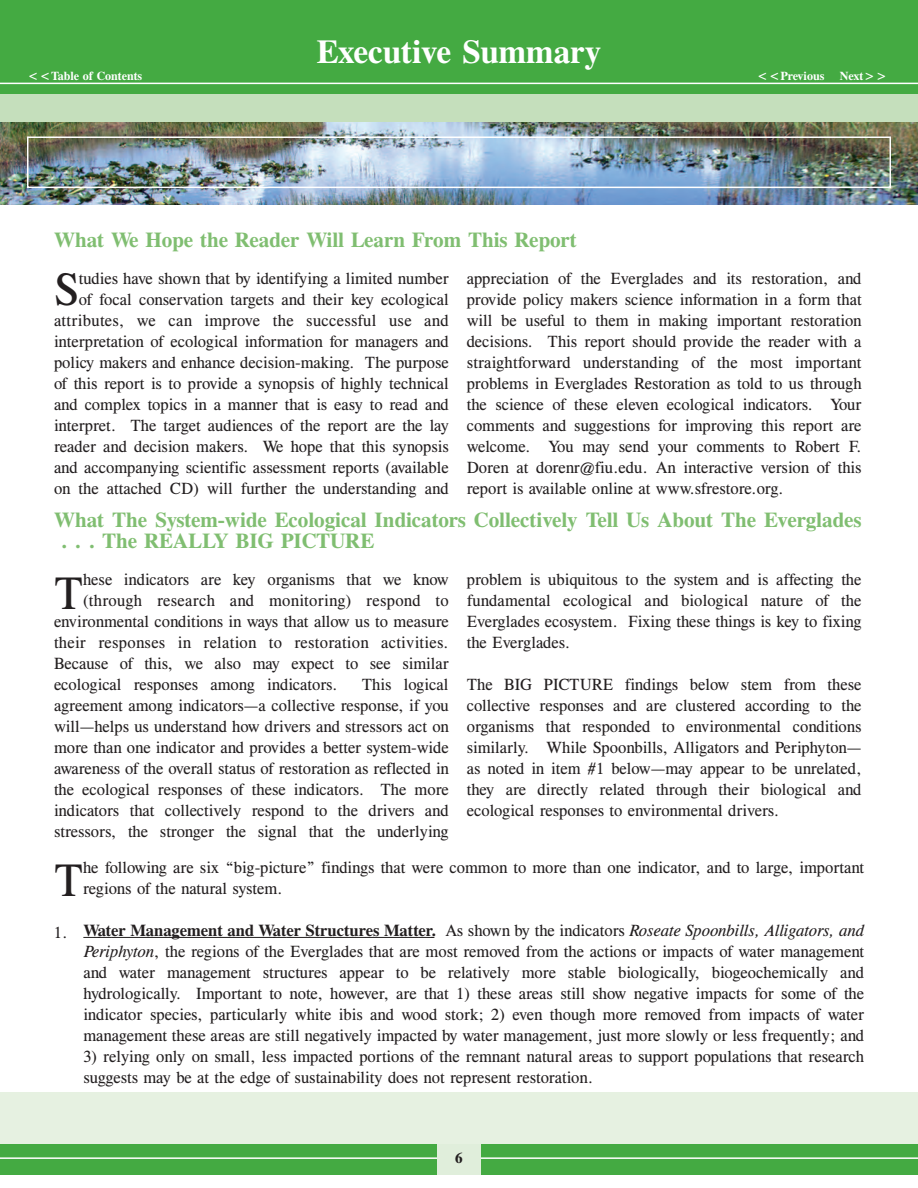
<style>
.page{position:relative;width:918px;height:1188px;background:#fff}
.page>*{position:absolute;margin:0;border:0;box-sizing:border-box;transform-origin:0 0}
.t1{font:46.35px "Times E";color:#231f20}
.t2{font:700 33px "Times E";color:#fff}
.t3{font:700 21px/21px "Times E";color:#80be71}
.t4{font:16.5px/21px "Times E";color:#231f20;text-align:justify}
.t5{font:16.5px "Times E";letter-spacing:.02em;color:#231f20}
.t6{font:700 15px "Times E";color:#231f20}
.t7{font:700 12px "Times E";color:#fff}
.s1{font-weight:700}
.s2{font-style:italic}
</style>
<div class="page">
<div style="left:0;top:1092px;width:918px;height:56px;background:#e6f1e1"></div>
<div style="left:0;top:1144px;width:918px;height:30px;background:#44aa42"></div>
<hr style="left:0;top:1157px;width:918px;height:2px;background:#fff">
<div style="left:437px;top:1144px;width:44px;height:30px;background:#e0eedb"></div>
<img style="left:0;top:122px;width:918px;height:83px">
<div style="left:0;top:28px;width:918px;height:94px;background:#c5dfbc"></div>
<div style="left:0;top:0;width:918px;height:94px;background:#44aa42"></div>
<hr style="left:0;top:83px;width:918px;height:1px;background:#fff">
<div style="left:27px;top:136px;width:864px;height:52px;border:2px solid #fff"></div>
<svg style="left:83px;top:937px;width:28px;height:1px"></svg>
<hr style="left:111px;top:937px;width:164px;height:1px;background:#231f20">
<hr style="left:286px;top:937px;width:80px;height:1px;background:#231f20">
<hr style="left:366px;top:937px;width:53px;height:1px;background:#231f20">
<svg style="left:419px;top:937px;width:15px;height:1px"></svg>
<h2 class="t2" style="left:317px;top:40px;width:286px">Executive Summary</h2>
<p class="t7" style="left:27px;top:71px;width:117px">&lt;&lt;Table of Contents</p>
<p class="t7" style="left:756px;top:71px;width:70px">&lt;&lt;Previous</p>
<p class="t7" style="left:840px;top:71px;width:49px">Next&gt;&gt;</p>
<p class="t3" style="left:54px;top:231px;width:524px">What We Hope the Reader Will Learn From This Report</p>
<p class="t4" style="left:54px;top:270px;width:396px;text-align:right">tudies have shown that by identifying a limited number<br>of focal conservation targets and their key ecological attributes, we can improve the successful use and interpretation of ecological information for managers and policy makers and enhance decision-making. The purpose of this report is to provide a synopsis of highly technical and complex topics in a manner that is easy to read and interpret. The target audiences of the report are the lay reader and decision makers. We hope that this synopsis and accompanying scientific assessment reports (available on the attached CD) will further the understanding and</p>
<p class="t4" style="left:467px;top:270px;width:396px">appreciation of the Everglades and its restoration, and provide policy makers science information in a form that will be useful to them in making important restoration decisions. This report should provide the reader with a straightforward understanding of the most important problems in Everglades Restoration as told to us through the science of these eleven ecological indicators. Your comments and suggestions for improving this report are welcome. You may send your comments to Robert F.<br>Doren at dorenr@fiu.edu. An interactive version of this report is available online at www.sfrestore.org.</p>
<h1 class="t1" style="left:54px;top:274px;width:26px">S</h1>
<p class="t3" style="left:61px;top:511px;width:802px;text-indent:-7px">What The System-wide Ecological Indicators Collectively Tell Us About The Everglades . . . The REALLY BIG PICTURE</p>
<h1 class="t1" style="left:54px;top:578px;width:31px">T</h1>
<p class="t4" style="left:83px;top:571px;width:367px">hese indicators are key organisms that we know</p>
<p class="t5" style="left:83px;top:595px;width:367px">(through research and monitoring) respond to</p>
<p class="t4" style="left:54px;top:613px;width:396px">environmental conditions in ways that allow us to measure</p>
<p class="t5" style="left:54px;top:637px;width:396px">their responses in relation to restoration activities.</p>
<p class="t4" style="left:54px;top:655px;width:396px">Because of this, we also may expect to see similar</p>
<p class="t4" style="left:54px;top:676px;width:285px">ecological responses among indicators.</p>
<p class="t4" style="left:54px;top:676px;width:396px;text-indent:308px">This logical agreement among indicators—a collective response, if you will—helps us understand how drivers and stressors act on more than one indicator and provides a better system-wide awareness of the overall status of restoration as reflected in the ecological responses of these indicators. The more indicators that collectively respond to the drivers and stressors, the stronger the signal that the underlying</p>
<p class="t4" style="left:467px;top:571px;width:396px">problem is ubiquitous to the system and is affecting the fundamental ecological and biological nature of the Everglades ecosystem. Fixing these things is key to fixing the Everglades.</p>
<p class="t4" style="left:467px;top:676px;width:396px">The BIG PICTURE findings below stem from these collective responses and are clustered according to the organisms that responded to environmental conditions similarly. While Spoonbills, Alligators and Periphyton— as noted in item #1 below—may appear to be unrelated, they are directly related through their biological and ecological responses to environmental drivers.</p>
<h1 class="t1" style="left:54px;top:865px;width:31px">T</h1>
<p class="t4" style="left:83px;top:858px;width:783px">he following are six “big-picture” findings that were common to more than one indicator, and to large, important regions of the natural system.</p>
<p class="t4" style="left:83px;top:921px;width:782px"><span class="s1">Water Management and Water Structures Matter.</span> As shown by the indicators <span class="s2">Roseate Spoonbills, Alligators, and Periphyton</span>, the regions of the Everglades that are most removed from the actions or impacts of water management and water management structures appear to be relatively more stable biologically, biogeochemically and hydrologically. Important to note, however, are that 1) these areas still show negative impacts for some of the indicator species, particularly white ibis and wood stork; 2) even though more removed from impacts of water management these areas are still negatively impacted by water management, just more slowly or less frequently; and</p>
<p class="t4" style="left:83px;top:1047px;width:782px">3) relying only on small, less impacted portions of the remnant natural areas to support populations that research suggests may be at the edge of sustainability does not represent restoration.</p>
<p class="t4" style="left:54px;top:924px;width:15px">1.</p>
<p class="t6" style="left:455px;top:1153px;width:9px">6</p>
</div>
